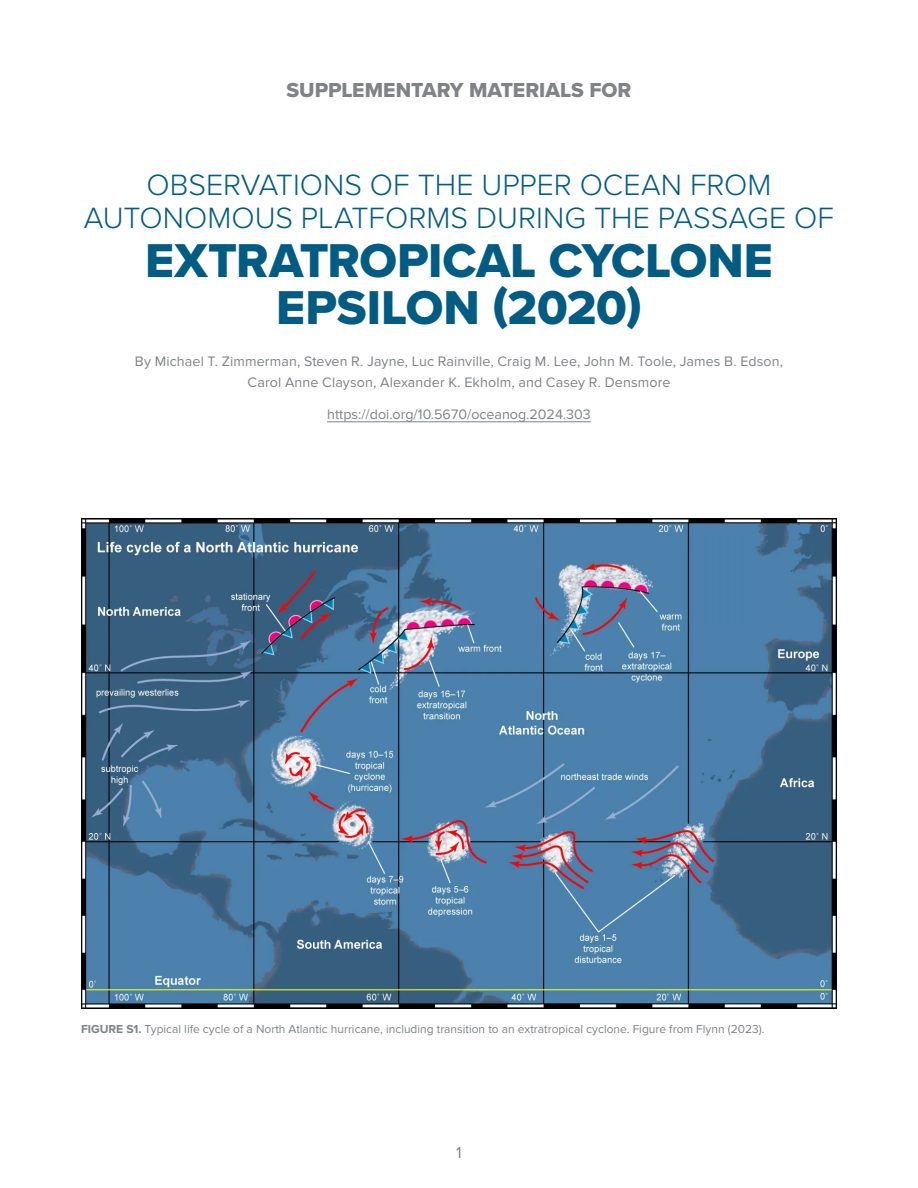
<style>
.page{position:relative;width:918px;height:1188px;background:#fff}
.page>*{position:absolute;margin:0;border:0;box-sizing:border-box;transform-origin:0 0}
.t1{font:49.2px/46.3px "Proxima Nova Extrabld";letter-spacing:-.005em;color:#005c82;text-align:center}
.t2{font:300 30.45px/33.3px "Proxima Nova";color:#005c82;text-align:center}
.t3{font:21px "Proxima Nova Extrabld";color:#808285}
.t4{font:16.5px "Proxima Nova";color:#808285}
.author_byline{font:14.25px/21px "Proxima Nova";letter-spacing:.01em;color:#808285;text-align:center}
.end_text{font:14.25px "Proxima Nova";color:#808285}
.t5{font:12px "Proxima Nova";color:#808285}
.s1{font-weight:700}
</style>
<div class="page">
<hr style="left:327px;top:422px;width:264px;height:1px;background:#808285">
<img style="left:81px;top:518px;width:756px;height:491px">
<p class="t3" style="left:287px;top:74px;width:346px">SUPPLEMENTARY MATERIALS FOR</p>
<p class="t2" style="left:84px;top:166px;width:752px">OBSERVATIONS OF THE UPPER OCEAN FROM<br>AUTONOMOUS PLATFORMS DURING THE PASSAGE OF</p>
<p class="t1" style="left:145px;top:237px;width:629px">EXTRATROPICAL CYCLONE<br>EPSILON (2020)</p>
<p class="author_byline" style="left:135px;top:351px;width:650px">By Michael T. Zimmerman, Steven R. Jayne, Luc Rainville, Craig M. Lee, John M. Toole, James B. Edson,<br>Carol Anne Clayson, Alexander K. Ekholm, and Casey R. Densmore</p>
<p class="end_text" style="left:327px;top:406px;width:265px">https://doi.org/10.5670/oceanog.2024.303</p>
<p class="t5" style="left:81px;top:1022px;width:685px"><span class="s1">FIGURE S1.</span> Typical life cycle of a North Atlantic hurricane, including transition to an extratropical cyclone. Figure from Flynn (2023).</p>
<p class="t4" style="left:456px;top:1143px;width:7px">1</p>
</div>
